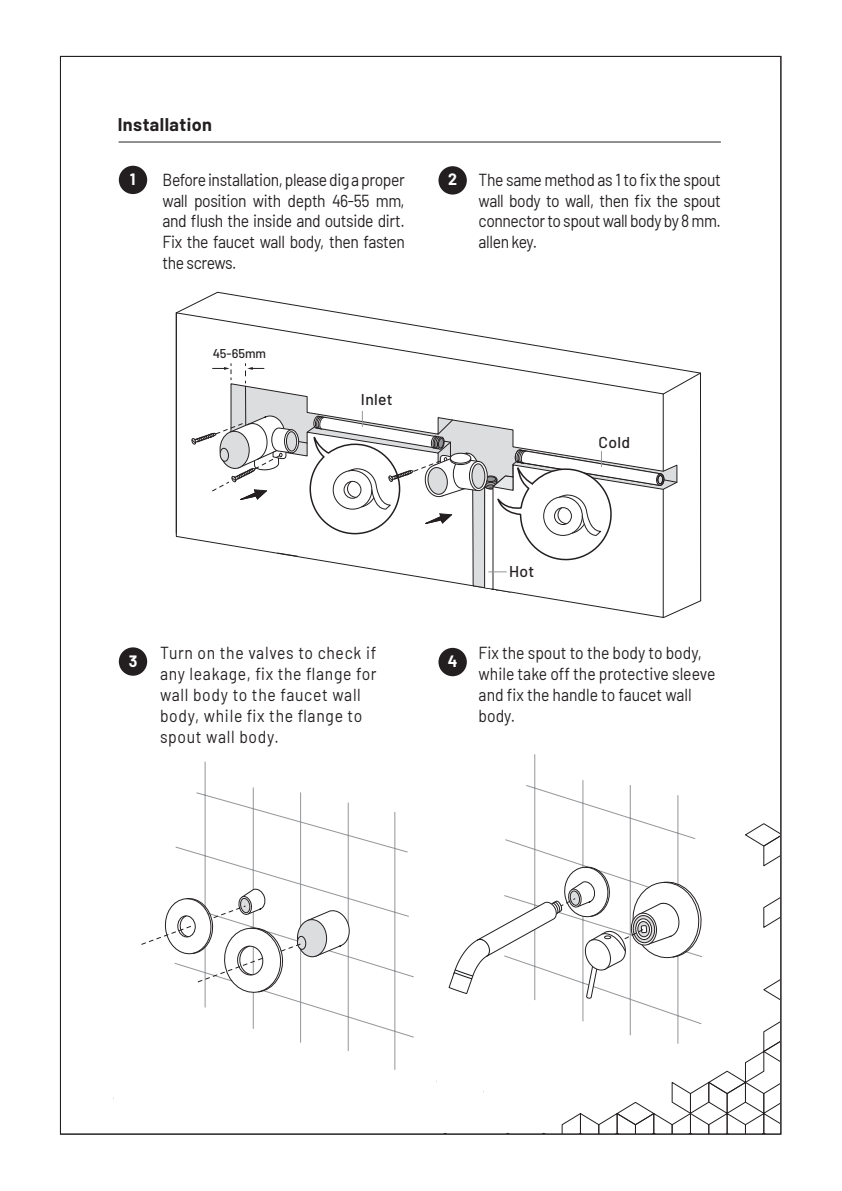
<style>
.page{position:relative;width:842px;height:1191px;background:#fff}
.page>*{position:absolute;margin:0;border:0;box-sizing:border-box;transform-origin:0 0}
.t1{font:700 18px "Barlow";letter-spacing:.025em;color:#231f20}
.t2{font:17.4px/20.8px "Barlow";color:#231f20;text-align:justify;scale:.9 1}
.t3{font:17.4px/20.8px "Barlow";letter-spacing:.045em;color:#231f20;scale:.9 1}
.t4{font:700 16px "Barlow";color:#fff}
.t5{font:500 15.6px "Barlow";letter-spacing:.02em;color:#231f20}
.t6{font:500 12.8px "Barlow";color:#231f20}
</style>
<div class="page">
<hr style="left:119px;top:141px;width:602px;height:1px;background:#231f20">
<svg style="left:507px;top:1021px;width:273px;height:112px"></svg>
<svg style="left:763px;top:979px;width:17px;height:21px"></svg>
<svg style="left:763px;top:897px;width:17px;height:31px"></svg>
<svg style="left:745px;top:823px;width:35px;height:44px"></svg>
<svg style="left:505px;top:754px;width:198px;height:290px"></svg>
<svg style="left:175px;top:761px;width:239px;height:309px"></svg>
<svg style="left:141px;top:888px;width:229px;height:106px"></svg>
<svg style="left:448px;top:865px;width:255px;height:142px"></svg>
<svg style="left:175px;top:314px;width:489px;height:304px"></svg>
<svg style="left:230px;top:382px;width:434px;height:21px"></svg>
<svg style="left:662px;top:599px;width:40px;height:19px"></svg>
<hr style="left:700px;top:373px;width:1px;height:228px;background:#231f20">
<svg style="left:662px;top:374px;width:38px;height:21px"></svg>
<svg style="left:175px;top:292px;width:41px;height:22px"></svg>
<hr style="left:176px;top:313px;width:1px;height:220px;background:#231f20">
<svg style="left:245px;top:374px;width:19px;height:9px"></svg>
<svg style="left:213px;top:364px;width:19px;height:16px"></svg>
<hr style="left:245px;top:386px;width:1px;height:47px;background:#231f20">
<svg style="left:216px;top:291px;width:485px;height:83px"></svg>
<svg style="left:190px;top:403px;width:488px;height:190px"></svg>
<div style="left:438px;top:166px;width:29px;height:29px;background:#231f20;border-radius:50%"></div>
<div style="left:119px;top:166px;width:28px;height:28px;background:#231f20;border-radius:50%"></div>
<div style="left:438px;top:648px;width:29px;height:28px;background:#231f20;border-radius:50%"></div>
<div style="left:119px;top:647px;width:28px;height:28px;background:#231f20;border-radius:50%"></div>
<p class="t1" style="left:118px;top:111px;width:96px">Installation</p>
<p class="t2" style="left:163px;top:168px;width:271px">Before installation, please dig a proper wall position with depth 46-55 mm, and flush the inside and outside dirt.<br>Fix the faucet wall body, then fasten the screws.</p>
<p class="t4" style="left:130px;top:167px;width:7px">1</p>
<p class="t4" style="left:448px;top:168px;width:10px">2</p>
<p class="t2" style="left:479px;top:168px;width:271px">The same method as 1 to fix the spout wall body to wall, then fix the spout connector to spout wall body by 8 mm. allen key.</p>
<p class="t6" style="left:213px;top:344px;width:55px">45-65mm</p>
<p class="t5" style="left:361px;top:388px;width:33px">Inlet</p>
<p class="t5" style="left:599px;top:431px;width:33px">Cold</p>
<p class="t5" style="left:509px;top:560px;width:27px">Hot</p>
<p class="t3" style="left:160px;top:641px;width:242px">Turn on the valves to check if any leakage, fix the flange for wall body to the faucet wall body, while fix the flange to spout wall body.</p>
<p class="t4" style="left:129px;top:649px;width:10px">3</p>
<p class="t4" style="left:448px;top:649px;width:11px">4</p>
<p class="t2" style="left:479px;top:641px;width:265px;text-align:left">Fix the spout to the body to body, while take off the protective sleeve and fix the handle to faucet wall body.</p>
</div>
